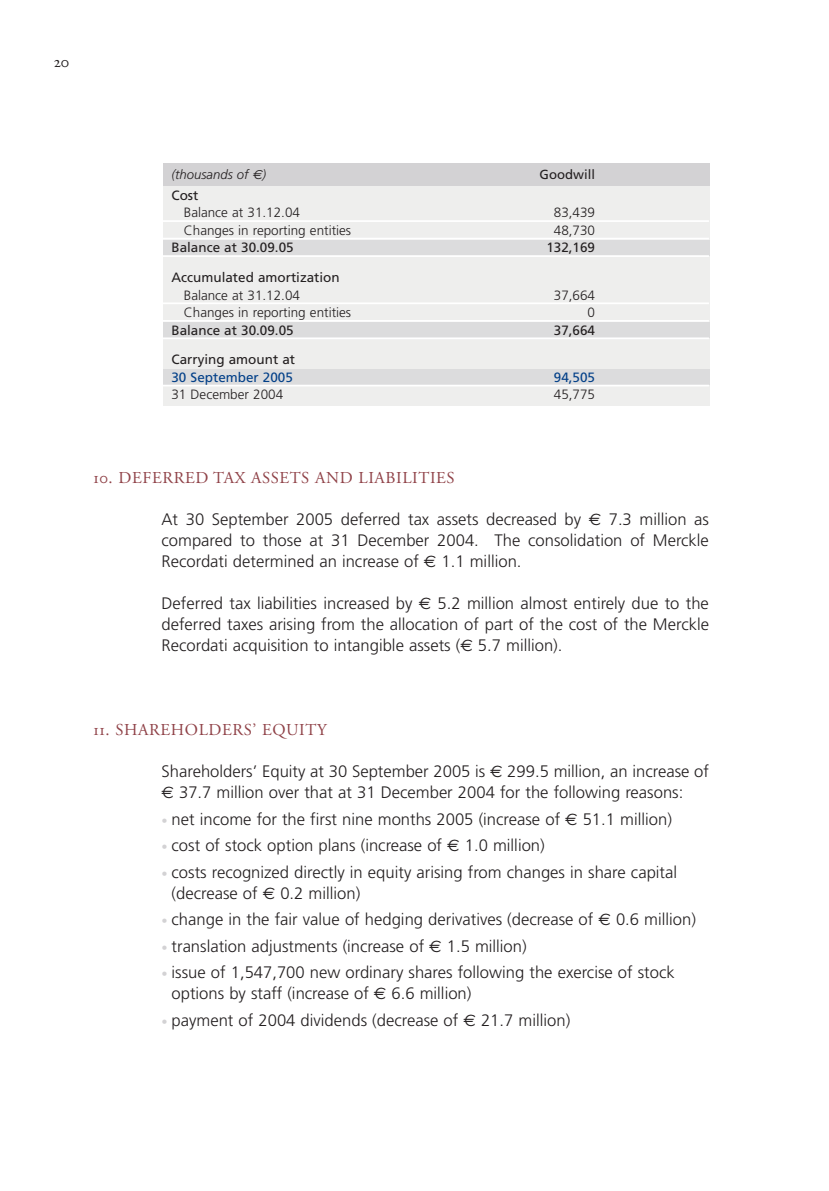
<style>
.page{position:relative;width:829px;height:1191px;background:#fff}
.page>*{position:absolute;margin:0;border:0;box-sizing:border-box;transform-origin:0 0}
.t1{font:300 16.62px/21px "Frutiger";color:#231f20}
.t2{font:16.62px "Adobe Garamond Regular SC";letter-spacing:.035em;color:#8f4147}
.t3{font:300 13.47px "Frutiger";color:#231f20}
.t4{font:13.47px "Frutiger";color:#231f20}
.t5{font:13.47px "Frutiger";color:#034088}
.t6{font:italic 300 13.12px "Frutiger";color:#231f20}
.t7{font:13.12px "Frutiger";color:#231f20}
.s1{font-family:"Euro Sans";font-weight:400}
.s2{font-size:12.25px;color:#d3d2d4}
</style>
<div class="page">
<svg style="left:163px;top:163px;width:547px;height:243px;background:#e8e8e8"></svg>
<p class="t6" style="left:171px;top:169px;width:96px">(thousands of <span class="s1">€</span>)</p>
<p class="t7" style="left:539px;top:169px;width:57px">Goodwill</p>
<p class="t4" style="left:171px;top:190px;width:28px">Cost</p>
<p class="t3" style="left:184px;top:207px;width:118px">Balance at 31.12.04</p>
<p class="t3" style="left:553px;top:207px;width:43px">83,439</p>
<p class="t3" style="left:184px;top:225px;width:169px">Changes in reporting entities</p>
<p class="t3" style="left:553px;top:225px;width:43px">48,730</p>
<p class="t4" style="left:171px;top:242px;width:124px">Balance at 30.09.05</p>
<p class="t4" style="left:546px;top:242px;width:50px">132,169</p>
<p class="t4" style="left:171px;top:272px;width:170px">Accumulated amortization</p>
<p class="t3" style="left:184px;top:289px;width:118px">Balance at 31.12.04</p>
<p class="t3" style="left:553px;top:289px;width:43px">37,664</p>
<p class="t3" style="left:184px;top:307px;width:169px">Changes in reporting entities</p>
<p class="t3" style="left:587px;top:307px;width:9px">0</p>
<p class="t4" style="left:171px;top:324px;width:124px">Balance at 30.09.05</p>
<p class="t4" style="left:553px;top:324px;width:43px">37,664</p>
<p class="t4" style="left:171px;top:354px;width:125px">Carrying amount at</p>
<p class="t5" style="left:171px;top:372px;width:123px">30 September 2005</p>
<p class="t5" style="left:553px;top:372px;width:43px">94,505</p>
<p class="t3" style="left:171px;top:389px;width:113px">31 December 2004</p>
<p class="t3" style="left:553px;top:389px;width:43px">45,775</p>
<p class="t2" style="left:93px;top:471px;width:362px">10. DEFERRED TAX ASSETS AND LIABILITIES</p>
<p class="t1" style="left:161px;top:510px;width:548px;text-align:justify">At 30 September 2005 deferred tax assets decreased by <span class="s1">€</span> 7.3 million as compared to those at 31 December 2004. The consolidation of Merckle Recordati determined an increase of <span class="s1">€</span> 1.1 million.</p>
<p class="t1" style="left:161px;top:594px;width:548px;text-align:justify">Deferred tax liabilities increased by <span class="s1">€</span> 5.2 million almost entirely due to the deferred taxes arising from the allocation of part of the cost of the Merckle Recordati acquisition to intangible assets (<span class="s1">€</span> 5.7 million).</p>
<p class="t2" style="left:93px;top:723px;width:234px">11. SHAREHOLDERS’ EQUITY</p>
<p class="t1" style="left:161px;top:762px;width:548px">Shareholders’ Equity at 30 September 2005 is <span class="s1">€</span> 299.5 million, an increase of <span class="s1">€</span> 37.7 million over that at 31 December 2004 for the following reasons:</p>
<p class="t1" style="left:161px;top:810px;width:511px"><span class="s2">•</span> net income for the first nine months 2005 (increase of <span class="s1">€</span> 51.1 million)</p>
<p class="t1" style="left:161px;top:836px;width:384px"><span class="s2">•</span> cost of stock option plans (increase of <span class="s1">€</span> 1.0 million)</p>
<p class="t1" style="left:171px;top:863px;width:507px;text-indent:-10px"><span class="s2">•</span> costs recognized directly in equity arising from changes in share capital (decrease of <span class="s1">€</span> 0.2 million)</p>
<p class="t1" style="left:161px;top:910px;width:535px"><span class="s2">•</span> change in the fair value of hedging derivatives (decrease of <span class="s1">€</span> 0.6 million)</p>
<p class="t1" style="left:161px;top:937px;width:366px"><span class="s2">•</span> translation adjustments (increase of <span class="s1">€</span> 1.5 million)</p>
<p class="t1" style="left:171px;top:963px;width:504px;text-indent:-10px"><span class="s2">•</span> issue of 1,547,700 new ordinary shares following the exercise of stock options by staff (increase of <span class="s1">€</span> 6.6 million)</p>
<p class="t1" style="left:161px;top:1011px;width:410px"><span class="s2">•</span> payment of 2004 dividends (decrease of <span class="s1">€</span> 21.7 million)</p>
</div>
